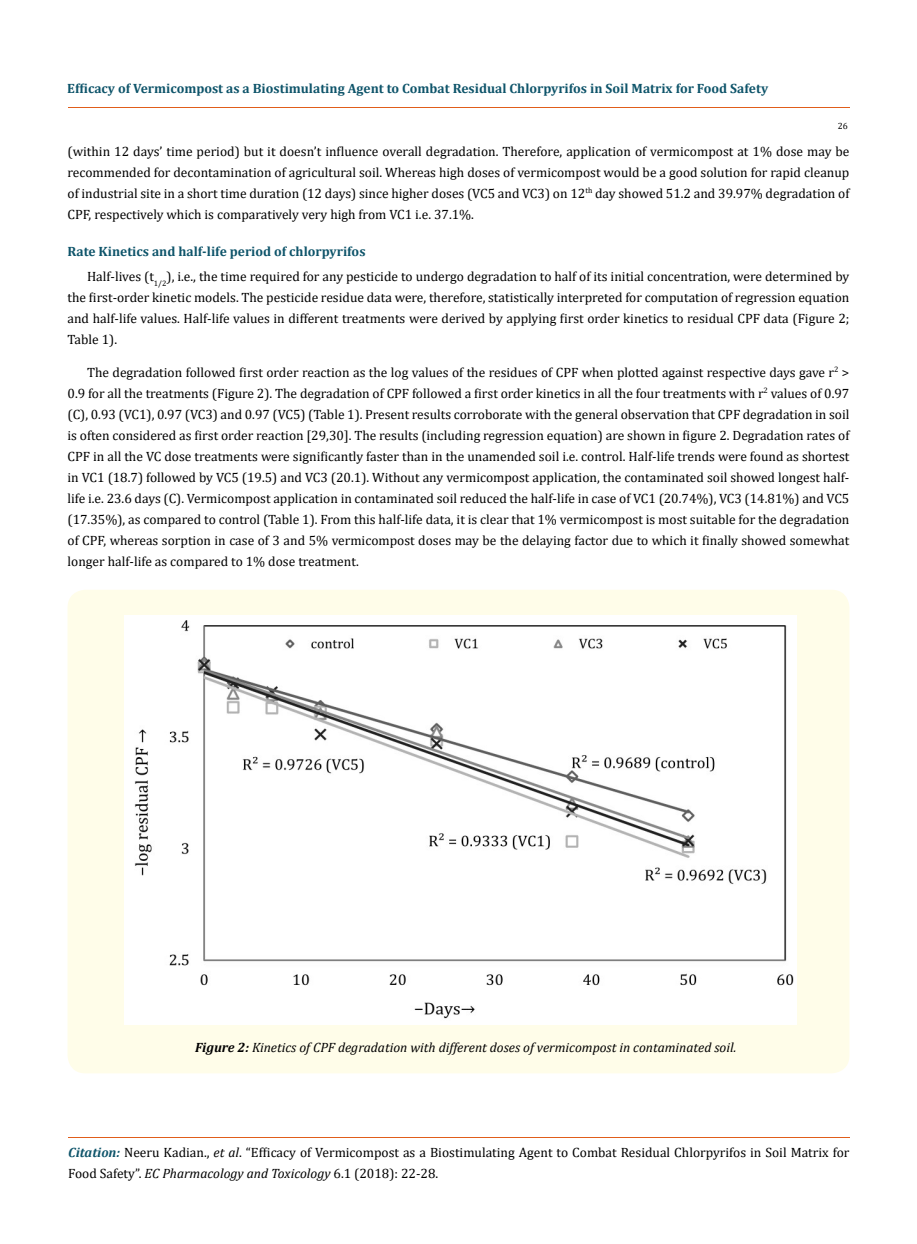
<style>
.page{position:relative;width:917px;height:1244px;background:#fff}
.page>*{position:absolute;margin:0;border:0;box-sizing:border-box;transform-origin:0 0}
.t1{font:13.5px/21px "Cambria";color:#000;text-align:justify}
.t2{font:700 13.5px "Cambria";color:#0e546a}
.t3{font:italic 13.5px "Cambria";color:#000}
.t4{font:9px "Cambria";color:#000}
.s1{font-weight:700;color:#0e546a}
.s2{font-weight:700}
.s3{font-weight:700;font-style:italic;color:#0e546a}
.s4{font-style:italic}
</style>
<div class="page">
<hr style="left:68px;top:108px;width:781px;height:1px;background:#e05d1a">
<hr style="left:68px;top:1137px;width:781px;height:1px;background:#e05d1a">
<div style="left:68px;top:590px;width:781px;height:483px;background:#fffde9;border-radius:18px"></div>
<img style="left:124px;top:615px;width:672px;height:410px">
<p class="t2" style="left:67px;top:79px;width:702px">Efficacy of Vermicompost as a Biostimulating Agent to Combat Residual Chlorpyrifos in Soil Matrix for Food Safety</p>
<p class="t4" style="left:837px;top:121px;width:11px">26</p>
<p class="t1" style="left:67px;top:141px;width:783px">(within 12 days’ time period) but it doesn’t influence overall degradation. Therefore, application of vermicompost at 1% dose may be recommended for decontamination of agricultural soil. Whereas high doses of vermicompost would be a good solution for rapid cleanup of industrial site in a short time duration (12 days) since higher doses (VC5 and VC3) on 12<sup>th</sup> day showed 51.2 and 39.97% degradation of CPF, respectively which is comparatively very high from VC1 i.e. 37.1%.</p>
<p class="t1" style="left:87px;top:238px;width:763px;line-height:25.8px;text-indent:-19px"><span class="s1">Rate Kinetics and half-life period of chlorpyrifos<br></span>Half-lives (t<sub>1/2</sub>), i.e., the time required for any pesticide to undergo degradation to half of its initial concentration, were determined by</p>
<p class="t1" style="left:67px;top:287px;width:783px">the first-order kinetic models. The pesticide residue data were, therefore, statistically interpreted for computation of regression equation and half-life values. Half-life values in different treatments were derived by applying first order kinetics to residual CPF data (Figure 2; Table 1).</p>
<p class="t1" style="left:67px;top:362px;width:783px;text-indent:19px">The degradation followed first order reaction as the log values of the residues of CPF when plotted against respective days gave r<sup>2</sup> &gt; 0.9 for all the treatments (Figure 2). The degradation of CPF followed a first order kinetics in all the four treatments with r<sup>2</sup> values of 0.97 (C), 0.93 (VC1), 0.97 (VC3) and 0.97 (VC5) (Table 1). Present results corroborate with the general observation that CPF degradation in soil is often considered as first order reaction [29,30]. The results (including regression equation) are shown in figure 2. Degradation rates of CPF in all the VC dose treatments were significantly faster than in the unamended soil i.e. control. Half-life trends were found as shortest in VC1 (18.7) followed by VC5 (19.5) and VC3 (20.1). Without any vermicompost application, the contaminated soil showed longest half&shy;life i.e. 23.6 days (C). Vermicompost application in contaminated soil reduced the half-life in case of VC1 (20.74%), VC3 (14.81%) and VC5 (17.35%), as compared to control (Table 1). From this half-life data, it is clear that 1% vermicompost is most suitable for the degradation of CPF, whereas sorption in case of 3 and 5% vermicompost doses may be the delaying factor due to which it finally showed somewhat longer half-life as compared to 1% dose treatment.</p>
<p class="t3" style="left:195px;top:1037px;width:542px"><span class="s2">Figure 2:</span> Kinetics of CPF degradation with different doses of vermicompost in contaminated soil.</p>
<p class="t1" style="left:68px;top:1141px;width:782px"><span class="s3">Citation:</span> Neeru Kadian., <span class="s4">et al</span>. “Efficacy of Vermicompost as a Biostimulating Agent to Combat Residual Chlorpyrifos in Soil Matrix for<br>Food Safety”. <span class="s4">EC Pharmacology and Toxicology</span> 6.1 (2018): 22-28.</p>
</div>
